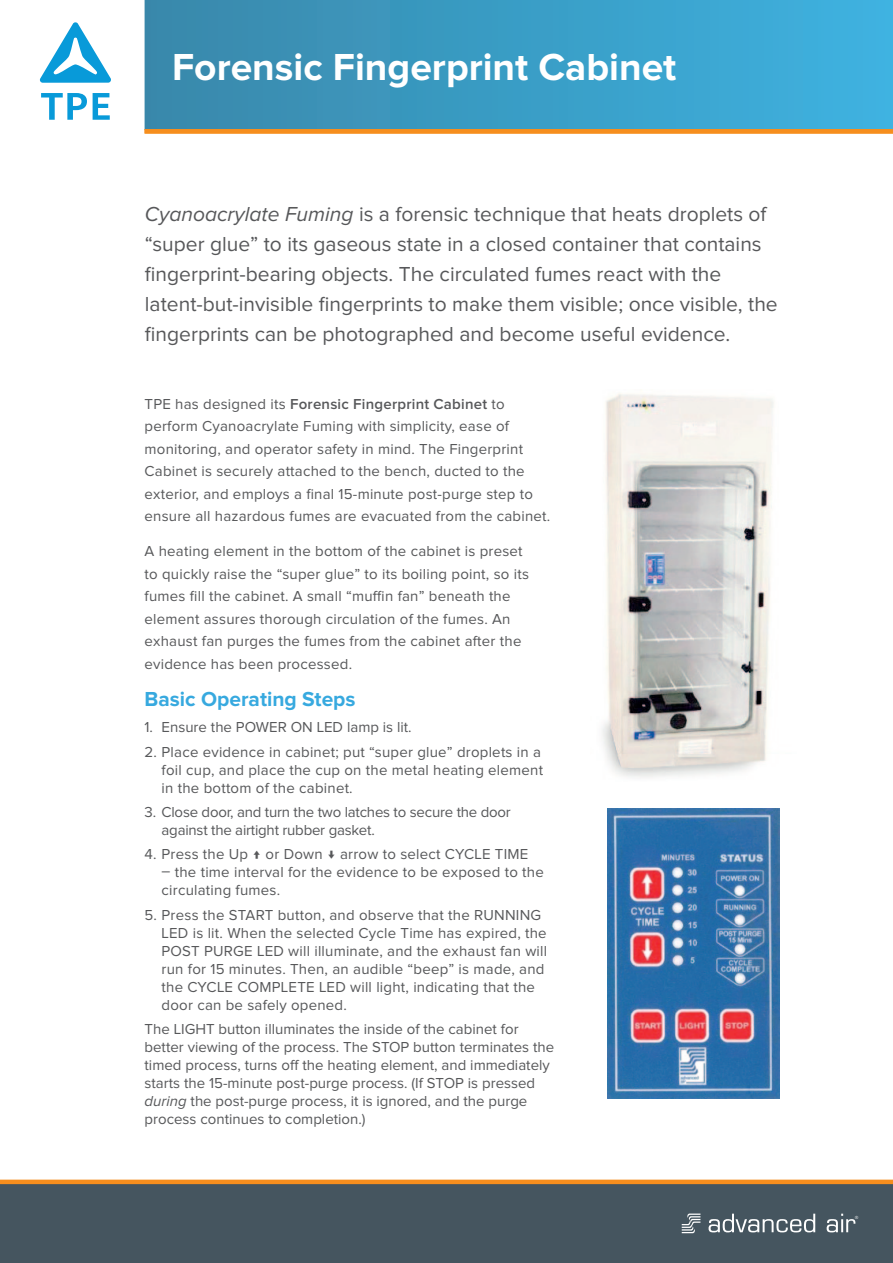
<style>
.page{position:relative;width:893px;height:1263px;background:#fff}
.page>*{position:absolute;margin:0;border:0;box-sizing:border-box;transform-origin:0 0}
.t1{font:700 39px "Proxima Nova";color:#fff}
.t2{font:21px/30px "Proxima Nova";color:#57585a}
.t3{font:700 21px "Proxima Nova";color:#37a9df}
.t4{font:15px/18px "Proxima Nova";letter-spacing:.015em;color:#57585a}
.t5{font:15px/18px "Proxima Nova";letter-spacing:-.015em;color:#57585a}
.t6{font:7.65px "Proxima Nova";color:#fff}
.s1{font-style:italic}
.s2{font-weight:600}
</style>
<div class="page">
<svg style="left:41px;top:93px;width:46px;height:27px"></svg>
<svg style="left:93px;top:93px;width:17px;height:27px"></svg>
<svg style="left:39px;top:22px;width:72px;height:61px"></svg>
<div style="left:145px;top:0;width:748px;height:130px;background:linear-gradient(to right,#3988aa,#3db2e0)"></div>
<div style="left:0;top:1180px;width:893px;height:83px;background:#45555f"></div>
<div style="left:0;top:1179px;width:893px;height:5px;background:#f68e1e"></div>
<svg style="left:682px;top:1213px;width:173px;height:20px"></svg>
<div style="left:145px;top:129px;width:748px;height:5px;background:#f68e1e"></div>
<img style="left:602px;top:393px;width:172px;height:385px">
<img style="left:607px;top:808px;width:173px;height:290px">
<h1 class="t1" style="left:172px;top:49px;width:506px">Forensic Fingerprint Cabinet</h1>
<p class="t2" style="left:145px;top:200px;width:634px"><span class="s1">Cyanoacrylate Fuming</span> is a forensic technique that heats droplets of “super glue” to its gaseous state in a closed container that contains fingerprint-bearing objects. The circulated fumes react with the latent-but-invisible fingerprints to make them visible; once visible, the fingerprints can be photographed and become useful evidence.</p>
<p class="t4" style="left:145px;top:393px;width:407px;line-height:22.5px">TPE has designed its <span class="s2">Forensic Fingerprint Cabinet</span> to perform Cyanoacrylate Fuming with simplicity, ease of monitoring, and operator safety in mind. The Fingerprint Cabinet is securely attached to the bench, ducted to the exterior, and employs a final 15-minute post-purge step to ensure all hazardous fumes are evacuated from the cabinet.</p>
<p class="t4" style="left:145px;top:541px;width:386px;line-height:22.5px">A heating element in the bottom of the cabinet is preset to quickly raise the “super glue” to its boiling point, so its fumes fill the cabinet. A small “muffin fan” beneath the element assures thorough circulation of the fumes. An exhaust fan purges the fumes from the cabinet after the evidence has been processed.</p>
<h2 class="t3" style="left:145px;top:689px;width:212px">Basic Operating Steps</h2>
<p class="t4" style="left:145px;top:719px;width:269px">1. Ensure the POWER ON LED lamp is lit.</p>
<p class="t4" style="left:162px;top:743px;width:383px;text-indent:-17px">2. Place evidence in cabinet; put “super glue” droplets in a foil cup, and place the cup on the metal heating element in the bottom of the cabinet.</p>
<p class="t5" style="left:162px;top:803px;width:351px;text-indent:-17px">3. Close door, and turn the two latches to secure the door against the airtight rubber gasket.</p>
<p class="t4" style="left:145px;top:846px;width:385px">4. Press the Up ↑ or Down ↓ arrow to select CYCLE TIME</p>
<p class="t4" style="left:162px;top:864px;width:384px">– the time interval for the evidence to be exposed to the circulating fumes.</p>
<p class="t4" style="left:162px;top:906px;width:387px;text-indent:-17px">5. Press the START button, and observe that the RUNNING LED is lit. When the selected Cycle Time has expired, the POST PURGE LED will illuminate, and the exhaust fan will run for 15 minutes. Then, an audible “beep” is made, and the CYCLE COMPLETE LED will light, indicating that the door can be safely opened.</p>
<p class="t4" style="left:145px;top:1021px;width:411px">The LIGHT button illuminates the inside of the cabinet for better viewing of the process. The STOP button terminates the timed process, turns off the heating element, and immediately starts the 15-minute post-purge process. (If STOP is pressed <span class="s1">during</span> the post-purge process, it is ignored, and the purge process continues to completion.)</p>
<p class="t6" style="left:855px;top:1215px;width:5px">®</p>
</div>
